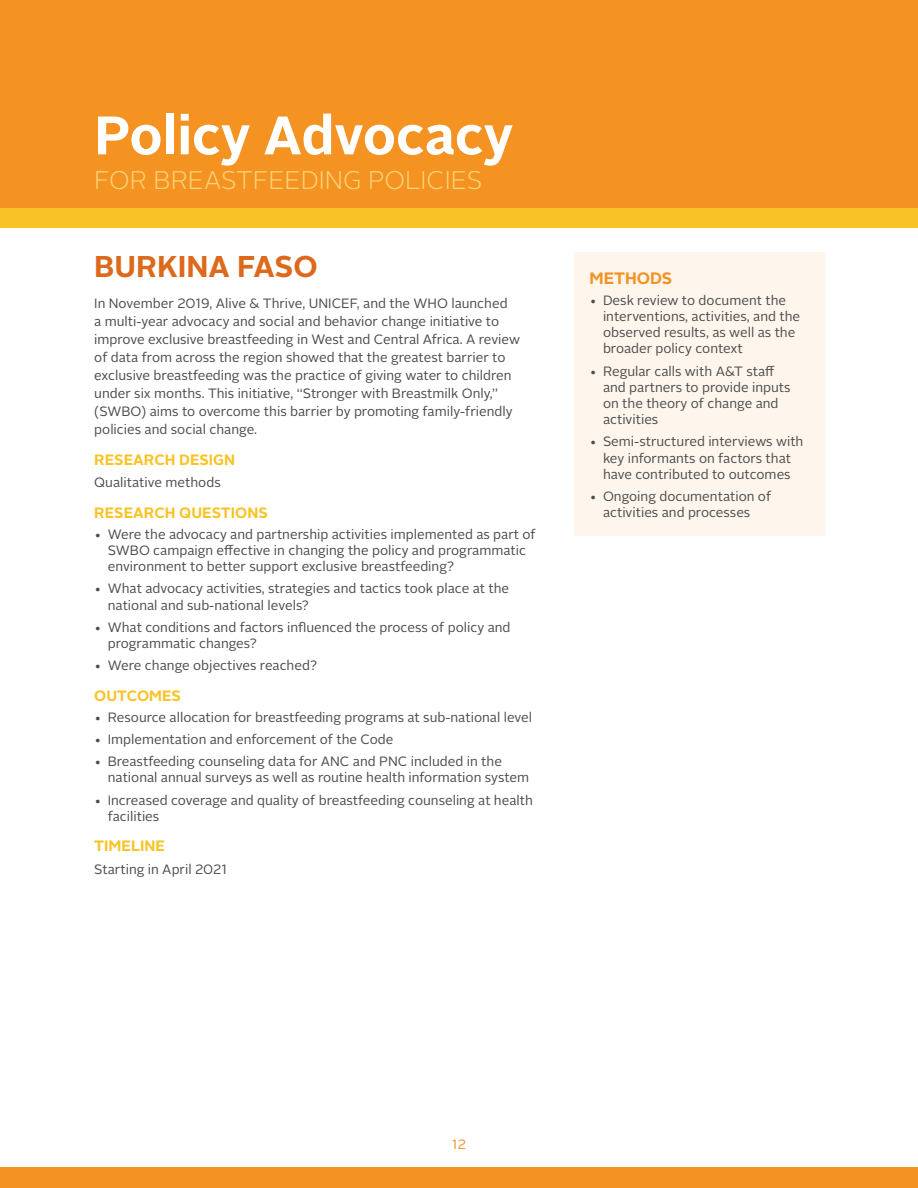
<style>
.page{position:relative;width:918px;height:1188px;background:#fff}
.page>*{position:absolute;margin:0;border:0;box-sizing:border-box;transform-origin:0 0}
.Page_Title{font:700 54px "Alright Sans";color:#fff}
.Heading_1_-_in_Yello{font:700 30px "Alright Sans";color:#dd691c}
.Page_Title-2{font:300 25.5px "Alright Sans";color:#fcd47a}
.Heading_2_-_in_Yello{font:700 16.5px "Alright Sans";color:#f49222}
.Heading_3_-_in_Yello{font:700 15px "Alright Sans";color:#fac325}
.Body_Text_-_Left{font:13.5px/16.2px "Alright Sans";color:#4d4c4c}
.Bullet_List{font:13.5px "Alright Sans";color:#4d4c4c}
.Page_Number_Text__te{font:13.5px "Alright Sans";color:#f49222}
</style>
<div class="page">
<div style="left:0;top:0;width:918px;height:212px;background:#f49222"></div>
<div style="left:0;top:1167px;width:918px;height:21px;background:#f49222"></div>
<div style="left:0;top:209px;width:918px;height:19px;background:#fac325"></div>
<div style="left:574px;top:252px;width:251px;height:284px;background:#fef6ed"></div>
<p class="Page_Title" style="left:94px;top:98px;width:421px">Policy Advocacy</p>
<p class="Page_Title-2" style="left:94px;top:163px;width:390px">FOR BREASTFEEDING POLICIES</p>
<p class="Heading_1_-_in_Yello" style="left:94px;top:245px;width:225px">BURKINA FASO</p>
<p class="Body_Text_-_Left" style="left:94px;top:295px;width:427px;line-height:18px">In November 2019, Alive &amp; Thrive, UNICEF, and the WHO launched<br>a multi-year advocacy and social and behavior change initiative to improve exclusive breastfeeding in West and Central Africa. A review of data from across the region showed that the greatest barrier to exclusive breastfeeding was the practice of giving water to children under six months. This initiative, ‘‘Stronger with Breastmilk Only,’’ (SWBO) aims to overcome this barrier by promoting family-friendly policies and social change.</p>
<p class="Heading_3_-_in_Yello" style="left:94px;top:449px;width:143px">RESEARCH DESIGN</p>
<p class="Body_Text_-_Left" style="left:94px;top:475px;width:128px">Qualitative methods</p>
<p class="Heading_3_-_in_Yello" style="left:94px;top:502px;width:175px">RESEARCH QUESTIONS</p>
<p class="Body_Text_-_Left" style="left:108px;top:526px;width:429px;text-indent:-13px">• Were the advocacy and partnership activities implemented as part of<br>SWBO campaign effective in changing the policy and programmatic environment to better support exclusive breastfeeding?</p>
<p class="Body_Text_-_Left" style="left:108px;top:581px;width:403px;text-indent:-13px">• What advocacy activities, strategies and tactics took place at the national and sub-national levels?</p>
<p class="Body_Text_-_Left" style="left:108px;top:619px;width:404px;text-indent:-13px">• What conditions and factors influenced the process of policy and programmatic changes?</p>
<p class="Body_Text_-_Left" style="left:94px;top:658px;width:224px">• Were change objectives reached?</p>
<p class="Heading_3_-_in_Yello" style="left:94px;top:685px;width:88px">OUTCOMES</p>
<p class="Body_Text_-_Left" style="left:94px;top:709px;width:439px">• Resource allocation for breastfeeding programs at sub-national level</p>
<p class="Body_Text_-_Left" style="left:94px;top:731px;width:301px">• Implementation and enforcement of the Code</p>
<p class="Body_Text_-_Left" style="left:108px;top:754px;width:423px;text-indent:-13px">• Breastfeeding counseling data for ANC and PNC included in the national annual surveys as well as routine health information system</p>
<p class="Body_Text_-_Left" style="left:108px;top:792px;width:427px;text-indent:-13px">• Increased coverage and quality of breastfeeding counseling at health facilities</p>
<p class="Heading_3_-_in_Yello" style="left:94px;top:836px;width:72px">TIMELINE</p>
<p class="Bullet_List" style="left:94px;top:860px;width:134px">Starting in April 2021</p>
<p class="Heading_2_-_in_Yello" style="left:590px;top:267px;width:84px">METHODS</p>
<p class="Body_Text_-_Left" style="left:603px;top:292px;width:199px;text-indent:-14px">• Desk review to document the interventions, activities, and the observed results, as well as the broader policy context</p>
<p class="Body_Text_-_Left" style="left:603px;top:363px;width:189px;text-indent:-14px">• Regular calls with A&amp;T staff and partners to provide inputs on the theory of change and activities</p>
<p class="Body_Text_-_Left" style="left:590px;top:434px;width:215px;text-align:center">• Semi-structured interviews with key informants on factors that have contributed to outcomes</p>
<p class="Body_Text_-_Left" style="left:590px;top:488px;width:183px;text-align:center">• Ongoing documentation of activities and processes</p>
<p class="Page_Number_Text__te" style="left:452px;top:1135px;width:16px">12</p>
</div>
